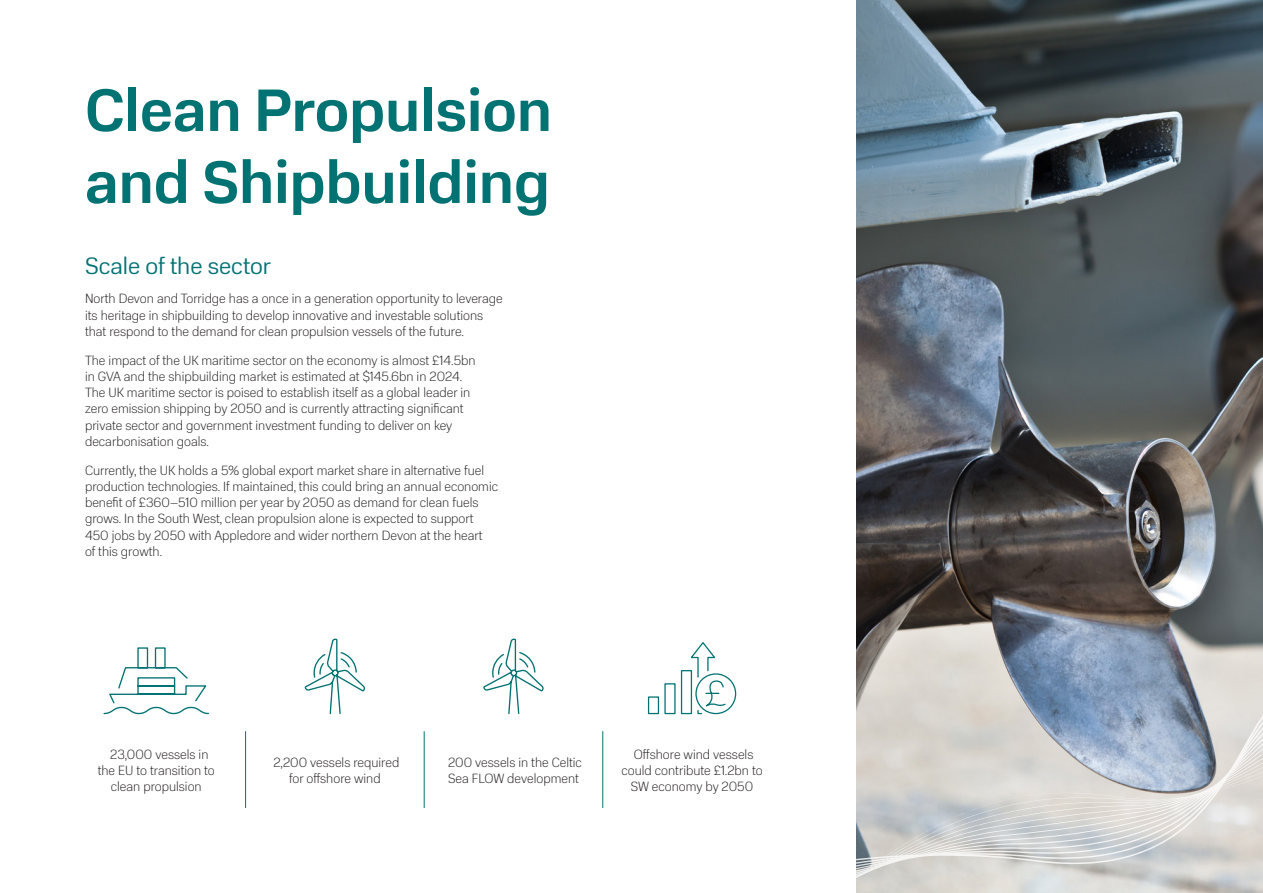
<style>
.page{position:relative;width:1263px;height:893px;background:#fff}
.page>*{position:absolute;margin:0;border:0;box-sizing:border-box;transform-origin:0 0}
.t1{font:500 60px/72px "Normalidad Compact";color:#037273}
.t2{font:300 24px "Normalidad Compact";color:#037273}
.Body{font:100 13.5px/16.2px "Normalidad Compact";color:#231f20}
</style>
<div class="page">
<img style="left:856px;top:0;width:407px;height:648px">
<svg style="left:856px;top:648px;width:407px;height:245px;background:#c4c7ca"></svg>
<hr style="left:245px;top:731px;width:1px;height:77px;background:#037273">
<hr style="left:424px;top:731px;width:1px;height:77px;background:#037273">
<hr style="left:602px;top:731px;width:1px;height:77px;background:#037273">
<svg style="left:103px;top:647px;width:106px;height:68px"></svg>
<svg style="left:304px;top:638px;width:61px;height:77px"></svg>
<svg style="left:483px;top:638px;width:61px;height:77px"></svg>
<svg style="left:647px;top:642px;width:90px;height:73px"></svg>
<p class="t1" style="left:85px;top:70px;width:468px">Clean Propulsion and Shipbuilding</p>
<p class="t2" style="left:85px;top:249px;width:187px">Scale of the sector</p>
<p class="Body" style="left:85px;top:290px;width:419px">North Devon and Torridge has a once in a generation opportunity to leverage its heritage in shipbuilding to develop innovative and investable solutions that respond to the demand for clean propulsion vessels of the future.</p>
<p class="Body" style="left:85px;top:351px;width:392px">The impact of the UK maritime sector on the economy is almost £14.5bn in GVA and the shipbuilding market is estimated at $145.6bn in 2024.<br>The UK maritime sector is poised to establish itself as a global leader in zero emission shipping by 2050 and is currently attracting significant private sector and government investment funding to deliver on key decarbonisation goals.</p>
<p class="Body" style="left:85px;top:461px;width:415px">Currently, the UK holds a 5% global export market share in alternative fuel production technologies. If maintained, this could bring an annual economic benefit of £360–510 million per year by 2050 as demand for clean fuels grows. In the South West, clean propulsion alone is expected to support 450 jobs by 2050 with Appledore and wider northern Devon at the heart<br>of this growth.</p>
<p class="Body" style="left:98px;top:745px;width:119px;text-align:center">23,000 vessels in the EU to transition to clean propulsion</p>
<p class="Body" style="left:273px;top:753px;width:127px;text-align:center">2,200 vessels required for offshore wind</p>
<p class="Body" style="left:448px;top:753px;width:135px">200 vessels in the Celtic<br>Sea FLOW development</p>
<p class="Body" style="left:621px;top:745px;width:143px;text-align:center">Offshore wind vessels could contribute £1.2bn to<br>SW economy by 2050</p>
</div>
